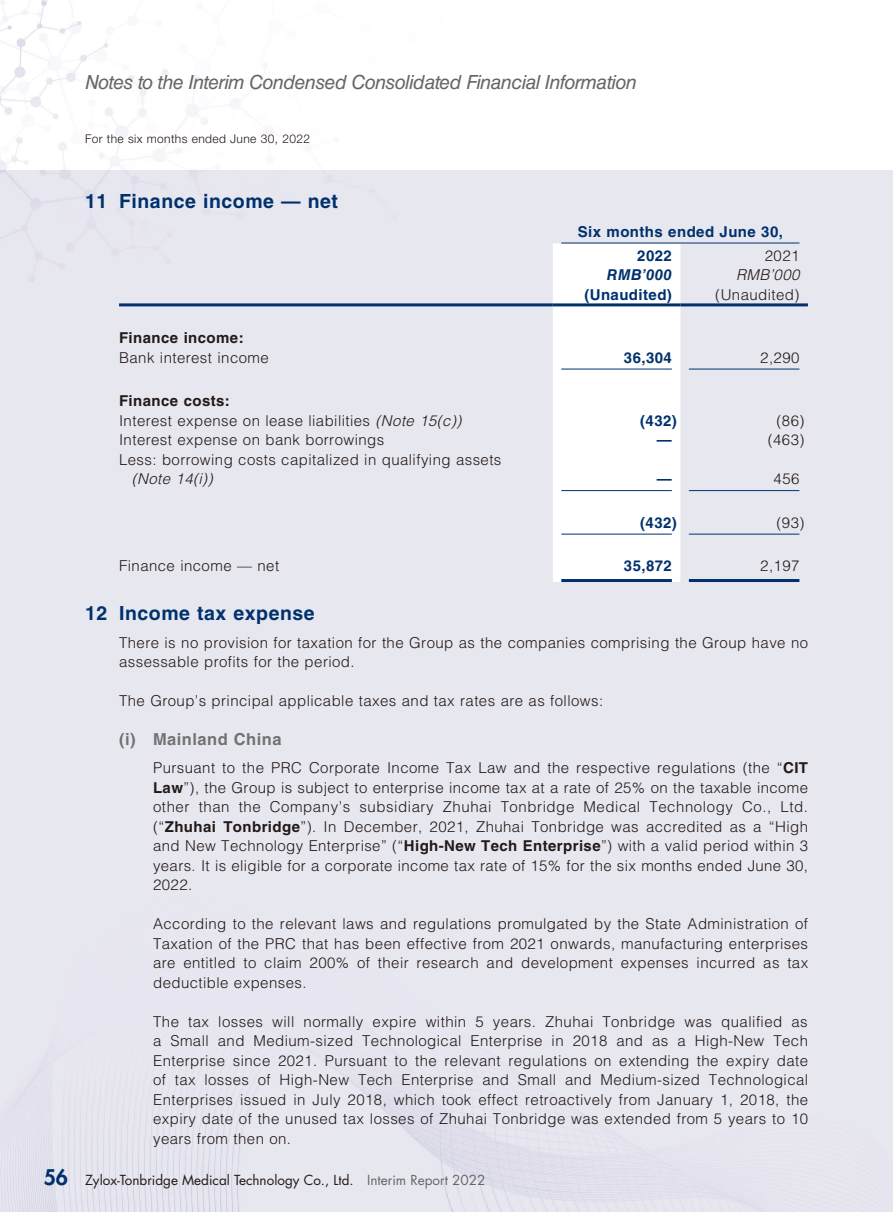
<style>
.page{position:relative;width:893px;height:1212px;background:#fff}
.page>*{position:absolute;margin:0;border:0;box-sizing:border-box;transform-origin:0 0}
.t1{font:italic 19.5px "Helvetica LT Std";letter-spacing:-.025em;color:#666565}
.t2{font:700 19.5px "Helvetica LT Std";letter-spacing:.03em;color:#00316d}
.t3{font:700 16.5px "Helvetica LT Std";letter-spacing:.03em;color:#727272}
.t4{font:300 15px/19.5px "Helvetica LT Std";letter-spacing:.03em;color:#231916;text-align:justify}
.t5{font:700 15px/24px "Helvetica LT Std";letter-spacing:.03em;color:#00316d}
.t6{font:italic 300 15px "Helvetica LT Std";letter-spacing:.03em;color:#231916}
.t7{font:700 15px "Helvetica LT Std";letter-spacing:.03em;color:#231916}
.t8{font:italic 700 15px "Helvetica LT Std";letter-spacing:.03em;color:#00316d}
.t9{font:13.5px "Futura Std";color:#231916}
.t10{font:300 12px "Helvetica Neue LT Std";letter-spacing:.03em;color:#231916}
.s1{font-weight:700}
.s2{font-style:italic}
.s3{font-weight:800;font-size:21px;color:#00316d}
.s4{color:#666565}
</style>
<div class="page">
<div style="left:0;top:170px;width:893px;height:1042px;background:#e7e7f0"></div>
<div style="left:553px;top:243px;width:127px;height:339px;background:#fff"></div>
<hr style="left:561px;top:243px;width:238px;height:1px;background:#00316d">
<hr style="left:119px;top:303px;width:434px;height:3px;background:#00316d">
<hr style="left:553px;top:303px;width:127px;height:3px;background:#00316d">
<hr style="left:680px;top:303px;width:128px;height:3px;background:#00316d">
<hr style="left:561px;top:369px;width:111px;height:1px;background:#00316d">
<hr style="left:689px;top:369px;width:110px;height:1px;background:#00316d">
<hr style="left:561px;top:490px;width:111px;height:1px;background:#00316d">
<hr style="left:689px;top:490px;width:110px;height:1px;background:#00316d">
<hr style="left:561px;top:534px;width:111px;height:1px;background:#00316d">
<hr style="left:689px;top:534px;width:110px;height:1px;background:#00316d">
<hr style="left:561px;top:579px;width:111px;height:3px;background:#00316d">
<hr style="left:689px;top:579px;width:110px;height:3px;background:#00316d">
<h1 class="t1" style="left:85px;top:71px;width:553px">Notes to the Interim Condensed Consolidated Financial Information</h1>
<p class="t10" style="left:85px;top:131px;width:227px">For the six months ended June 30, 2022</p>
<h1 class="t2" style="left:85px;top:189px;width:254px">11 Finance income — net</h1>
<p class="t5" style="left:637px;top:219px;width:147px;text-indent:-59px">Six months ended June 30,<br>2022</p>
<p class="t4" style="left:765px;top:245px;width:36px">2021</p>
<p class="t8" style="left:607px;top:266px;width:67px">RMB’000</p>
<p class="t6" style="left:736px;top:265px;width:65px">RMB’000</p>
<p class="t5" style="left:584px;top:282px;width:89px">(Unaudited)</p>
<p class="t4" style="left:715px;top:284px;width:86px">(Unaudited)</p>
<p class="t7" style="left:119px;top:329px;width:126px">Finance income:</p>
<p class="t4" style="left:119px;top:347px;width:151px">Bank interest income</p>
<p class="t5" style="left:624px;top:345px;width:49px">36,304</p>
<p class="t4" style="left:760px;top:347px;width:41px">2,290</p>
<p class="t4" style="left:119px;top:391px;width:344px"><span class="s1">Finance costs:<br></span>Interest expense on lease liabilities <span class="s2">(Note 15(c))</span></p>
<p class="t5" style="left:640px;top:408px;width:38px">(432)</p>
<p class="t4" style="left:776px;top:410px;width:29px">(86)</p>
<p class="t4" style="left:119px;top:430px;width:267px">Interest expense on bank borrowings</p>
<p class="t5" style="left:657px;top:428px;width:16px">—</p>
<p class="t4" style="left:768px;top:430px;width:38px">(463)</p>
<p class="t4" style="left:119px;top:449px;width:384px">Less: borrowing costs capitalized in qualifying assets</p>
<p class="t6" style="left:132px;top:470px;width:82px">(Note 14(i))</p>
<p class="t5" style="left:657px;top:467px;width:16px">—</p>
<p class="t4" style="left:774px;top:469px;width:27px">456</p>
<p class="t5" style="left:640px;top:510px;width:38px">(432)</p>
<p class="t4" style="left:776px;top:512px;width:29px">(93)</p>
<p class="t4" style="left:119px;top:556px;width:162px">Finance income — net</p>
<p class="t5" style="left:624px;top:554px;width:49px">35,872</p>
<p class="t4" style="left:760px;top:556px;width:41px">2,197</p>
<h1 class="t2" style="left:85px;top:601px;width:231px">12 Income tax expense</h1>
<p class="t4" style="left:119px;top:632px;width:691px">There is no provision for taxation for the Group as the companies comprising the Group have no assessable profits for the period.</p>
<p class="t4" style="left:119px;top:691px;width:486px">The Group’s principal applicable taxes and tax rates are as follows:</p>
<p class="t3" style="left:119px;top:729px;width:164px">(i) Mainland China</p>
<p class="t4" style="left:153px;top:758px;width:657px">Pursuant to the PRC Corporate Income Tax Law and the respective regulations (the “<span class="s1">CIT Law</span>”), the Group is subject to enterprise income tax at a rate of 25% on the taxable income other than the Company’s subsidiary Zhuhai Tonbridge Medical Technology Co., Ltd. (“<span class="s1">Zhuhai Tonbridge</span>”). In December, 2021, Zhuhai Tonbridge was accredited as a “High and New Technology Enterprise” (“<span class="s1">High-New Tech Enterprise</span>”) with a valid period within 3 years. It is eligible for a corporate income tax rate of 15% for the six months ended June 30, 2022.</p>
<p class="t4" style="left:153px;top:914px;width:657px">According to the relevant laws and regulations promulgated by the State Administration of Taxation of the PRC that has been effective from 2021 onwards, manufacturing enterprises are entitled to claim 200% of their research and development expenses incurred as tax deductible expenses.</p>
<p class="t4" style="left:153px;top:1011px;width:657px">The tax losses will normally expire within 5 years. Zhuhai Tonbridge was qualified as a Small and Medium-sized Technological Enterprise in 2018 and as a High-New Tech Enterprise since 2021. Pursuant to the relevant regulations on extending the expiry date of tax losses of High-New Tech Enterprise and Small and Medium-sized Technological Enterprises issued in July 2018, which took effect retroactively from January 1, 2018, the expiry date of the unused tax losses of Zhuhai Tonbridge was extended from 5 years to 10 years from then on.</p>
<p class="t9" style="left:44px;top:1171px;width:443px"><span class="s3">56</span> Zylox-Tonbridge Medical Technology Co., Ltd. <span class="s4">Interim Report 2022</span></p>
</div>
